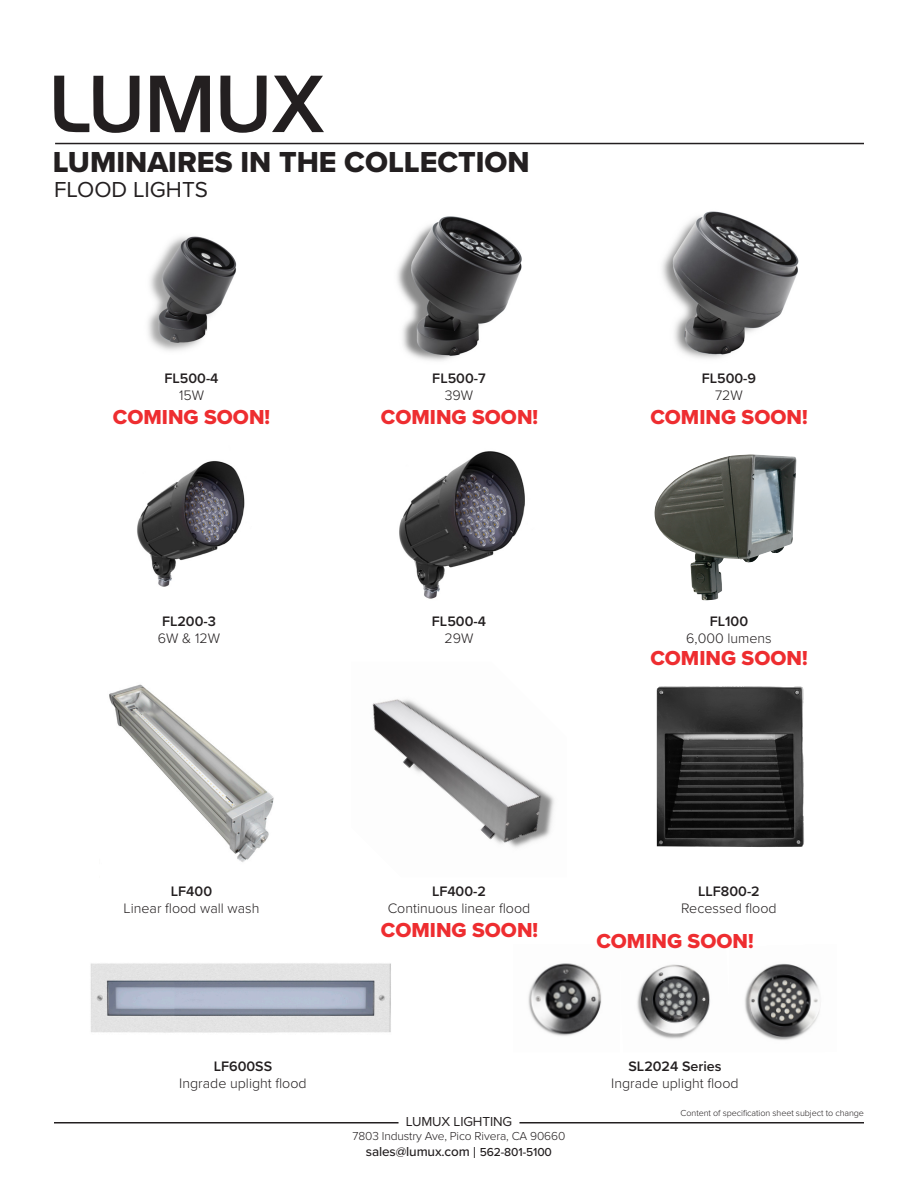
<style>
.page{position:relative;width:918px;height:1188px;background:#fff}
.page>*{position:absolute;margin:0;border:0;box-sizing:border-box;transform-origin:0 0}
.t1{font:30px "Proxima Nova Extrabld";color:#231f20}
.t2{font:22.5px "Proxima Nova";color:#231f20}
.t3{font:21px "Proxima Nova Extrabld";color:#ee2d30}
.t4{font:300 14.25px "Proxima Nova";color:#231f20}
.t5{font:600 14.25px "Proxima Nova";color:#231f20}
.t6{font:500 13.5px "Proxima Nova";letter-spacing:-.01em;color:#231f20}
.t7{font:13.5px "Proxima Nova";letter-spacing:-.01em;color:#231f20}
.t8{font:300 12px "Proxima Nova";letter-spacing:-.01em;color:#231f20}
.t9{font:300 9px "Proxima Nova";letter-spacing:-.01em;color:#231f20}
.s1{font-weight:300;font-size:16.5px}
.s2{font-size:12px}
</style>
<div class="page">
<hr style="left:55px;top:143px;width:809px;height:1px;background:#231f20">
<hr style="left:519px;top:1122px;width:345px;height:2px;background:#231f20">
<hr style="left:54px;top:1122px;width:345px;height:2px;background:#231f20">
<svg style="left:54px;top:76px;width:86px;height:57px"></svg>
<svg style="left:150px;top:76px;width:60px;height:56px"></svg>
<svg style="left:220px;top:76px;width:104px;height:57px"></svg>
<img style="left:148px;top:236px;width:89px;height:115px">
<img style="left:397px;top:216px;width:125px;height:145px">
<img style="left:662px;top:211px;width:137px;height:148px">
<img style="left:137px;top:461px;width:108px;height:126px">
<img style="left:399px;top:451px;width:126px;height:148px">
<img style="left:109px;top:684px;width:165px;height:178px">
<img style="left:372px;top:699px;width:182px;height:149px">
<img style="left:656px;top:686px;width:148px;height:161px">
<img style="left:90px;top:963px;width:301px;height:70px">
<img style="left:528px;top:963px;width:292px;height:77px">
<img style="left:654px;top:454px;width:143px;height:146px">
<p class="t1" style="left:53px;top:139px;width:479px">LUMINAIRES IN THE COLLECTION</p>
<p class="t2" style="left:54px;top:172px;width:155px">FLOOD LIGHTS</p>
<p class="t5" style="left:165px;top:368px;width:56px">FL500-4</p>
<p class="t4" style="left:179px;top:385px;width:27px">15W</p>
<p class="t5" style="left:432px;top:368px;width:55px">FL500-7</p>
<p class="t4" style="left:445px;top:385px;width:30px">39W</p>
<p class="t5" style="left:702px;top:368px;width:56px">FL500-9</p>
<p class="t4" style="left:715px;top:385px;width:29px">72W</p>
<p class="t3" style="left:113px;top:402px;width:159px">COMING SOON!</p>
<p class="t3" style="left:381px;top:402px;width:159px">COMING SOON!</p>
<p class="t3" style="left:650px;top:402px;width:159px">COMING SOON!</p>
<p class="t5" style="left:162px;top:611px;width:55px">FL200-3</p>
<p class="t4" style="left:158px;top:628px;width:64px">6W &amp; 12W</p>
<p class="t5" style="left:432px;top:611px;width:56px">FL500-4</p>
<p class="t4" style="left:445px;top:628px;width:30px">29W</p>
<p class="t5" style="left:710px;top:611px;width:40px">FL100</p>
<p class="t4" style="left:686px;top:628px;width:87px">6,000 lumens</p>
<p class="t3" style="left:650px;top:642px;width:159px">COMING SOON!</p>
<p class="t5" style="left:171px;top:881px;width:43px">LF400</p>
<p class="t4" style="left:124px;top:898px;width:137px">Linear flood wall wash</p>
<p class="t5" style="left:214px;top:1055px;width:60px">LF600SS</p>
<p class="t4" style="left:179px;top:1073px;width:129px">Ingrade uplight flood</p>
<p class="t5" style="left:432px;top:881px;width:55px">LF400-2</p>
<p class="t4" style="left:388px;top:898px;width:144px">Continuous linear flood</p>
<p class="t3" style="left:381px;top:915px;width:159px">COMING SOON!</p>
<p class="t5" style="left:698px;top:881px;width:63px">LLF800-2</p>
<p class="t4" style="left:681px;top:898px;width:97px">Recessed flood</p>
<p class="t3" style="left:596px;top:925px;width:159px">COMING SOON!</p>
<p class="t7" style="left:406px;top:1111px;width:108px">LUMUX LIGHTING</p>
<p class="t8" style="left:353px;top:1127px;width:214px">7803 Industry Ave, Pico Rivera, CA 90660</p>
<p class="t6" style="left:366px;top:1141px;width:188px">sales@lumux.com <span class="s1">І</span> <span class="s2">562-801-5100</span></p>
<p class="t5" style="left:629px;top:1055px;width:94px">SL2024 Series</p>
<p class="t4" style="left:611px;top:1073px;width:129px">Ingrade uplight flood</p>
<p class="t9" style="left:681px;top:1106px;width:185px">Content of specification sheet subject to change</p>
</div>
